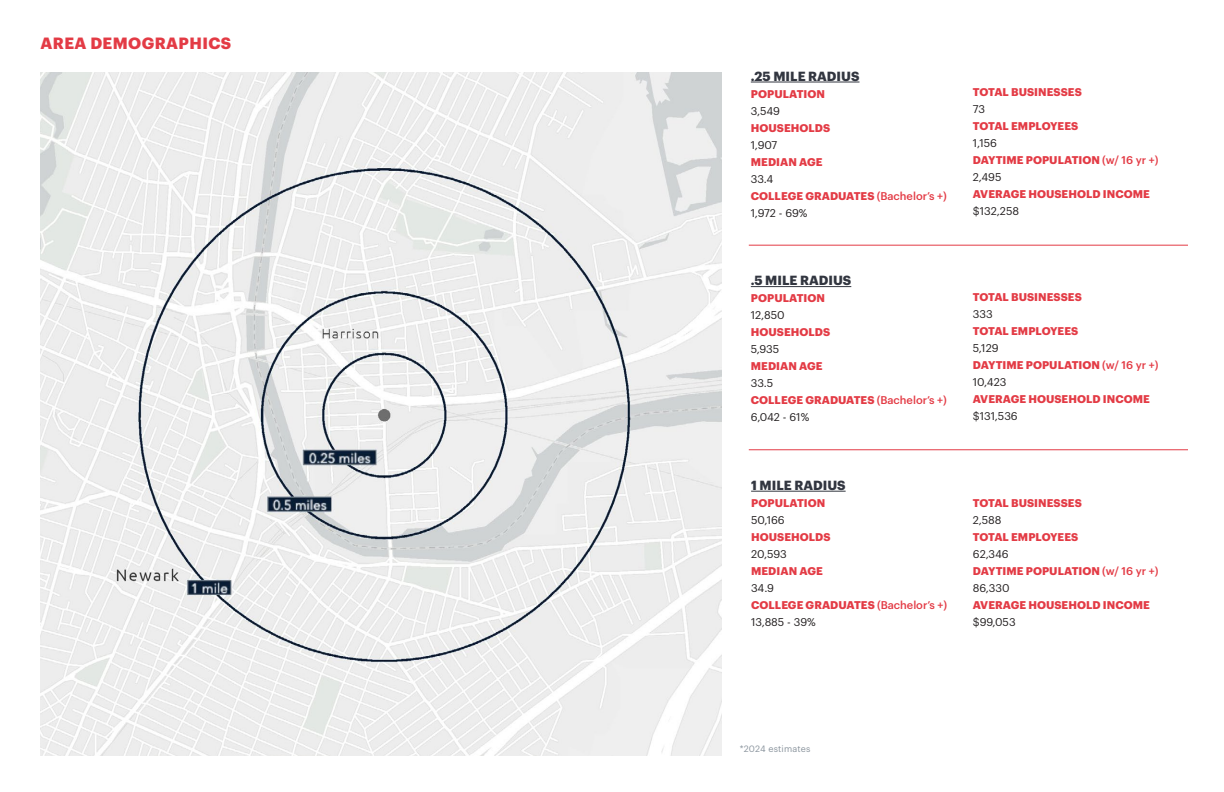
<style>
.page{position:relative;width:1224px;height:792px;background:#fff}
.page>*{position:absolute;margin:0;border:0;box-sizing:border-box;transform-origin:0 0}
.t1{font:700 16px "Graphik";letter-spacing:.025em;color:#e33b45}
.t2{font:700 13px "Graphik";color:#323640}
.t3{font:700 11px/17px "Graphik";letter-spacing:.005em;color:#e33b45}
.t4{font:11px "Graphik";letter-spacing:-.005em;color:#231f20}
.t5{font:9px "Graphik";letter-spacing:.02em;color:#8a949d}
.s1{font-weight:400;color:#231f20}
.s2{font-weight:500}
</style>
<div class="page">
<img style="left:40px;top:72px;width:682px;height:683px">
<hr style="left:751px;top:82px;width:109px;height:1px;background:#323640">
<hr style="left:749px;top:245px;width:439px;height:1px;background:#e33b45">
<hr style="left:749px;top:449px;width:439px;height:1px;background:#e33b45">
<hr style="left:751px;top:286px;width:100px;height:1px;background:#323640">
<hr style="left:751px;top:491px;width:95px;height:1px;background:#323640">
<h1 class="t1" style="left:41px;top:31px;width:192px">AREA DEMOGRAPHICS</h1>
<p class="t2" style="left:751px;top:66px;width:110px">.25 MILE RADIUS</p>
<p class="t3" style="left:751px;top:84px;width:76px">POPULATION</p>
<p class="t4" style="left:751px;top:102px;width:31px">3,549</p>
<p class="t3" style="left:751px;top:118px;width:81px">HOUSEHOLDS</p>
<p class="t4" style="left:751px;top:136px;width:28px">1,907</p>
<p class="t3" style="left:751px;top:152px;width:73px">MEDIAN AGE</p>
<p class="t3" style="left:751px;top:169px;width:198px"><span class="s1">33.4<br></span>COLLEGE GRADUATES <span class="s2">(Bachelor’s +)<br></span><span class="s1">1,972 - 69%</span></p>
<p class="t2" style="left:751px;top:271px;width:102px">.5 MILE RADIUS</p>
<p class="t3" style="left:751px;top:289px;width:76px">POPULATION</p>
<p class="t4" style="left:751px;top:307px;width:35px">12,850</p>
<p class="t3" style="left:751px;top:323px;width:81px">HOUSEHOLDS</p>
<p class="t4" style="left:751px;top:341px;width:30px">5,935</p>
<p class="t3" style="left:751px;top:357px;width:73px">MEDIAN AGE</p>
<p class="t3" style="left:751px;top:374px;width:198px"><span class="s1">33.5<br></span>COLLEGE GRADUATES <span class="s2">(Bachelor’s +)<br></span><span class="s1">6,042 - 61%</span></p>
<p class="t2" style="left:751px;top:475px;width:96px">1 MILE RADIUS</p>
<p class="t3" style="left:751px;top:493px;width:76px">POPULATION</p>
<p class="t4" style="left:751px;top:512px;width:35px">50,166</p>
<p class="t3" style="left:751px;top:527px;width:81px">HOUSEHOLDS</p>
<p class="t4" style="left:751px;top:546px;width:37px">20,593</p>
<p class="t3" style="left:751px;top:561px;width:73px">MEDIAN AGE</p>
<p class="t3" style="left:751px;top:578px;width:198px"><span class="s1">34.9<br></span>COLLEGE GRADUATES <span class="s2">(Bachelor’s +)<br></span><span class="s1">13,885 - 39%</span></p>
<p class="t3" style="left:973px;top:83px;width:110px">TOTAL BUSINESSES</p>
<p class="t4" style="left:973px;top:101px;width:14px">73</p>
<p class="t3" style="left:973px;top:117px;width:107px">TOTAL EMPLOYEES</p>
<p class="t3" style="left:973px;top:134px;width:187px"><span class="s1">1,156<br></span>DAYTIME POPULATION <span class="s2">(w/ 16 yr +)<br></span><span class="s1">2,495</span></p>
<p class="t3" style="left:973px;top:185px;width:179px">AVERAGE HOUSEHOLD INCOME</p>
<p class="t4" style="left:973px;top:203px;width:48px">$132,258</p>
<p class="t3" style="left:973px;top:287px;width:110px">TOTAL BUSINESSES</p>
<p class="t4" style="left:973px;top:305px;width:21px">333</p>
<p class="t3" style="left:973px;top:321px;width:107px">TOTAL EMPLOYEES</p>
<p class="t3" style="left:973px;top:338px;width:187px"><span class="s1">5,129<br></span>DAYTIME POPULATION <span class="s2">(w/ 16 yr +)<br></span><span class="s1">10,423</span></p>
<p class="t3" style="left:973px;top:389px;width:179px">AVERAGE HOUSEHOLD INCOME</p>
<p class="t4" style="left:973px;top:407px;width:46px">$131,536</p>
<p class="t3" style="left:973px;top:493px;width:110px">TOTAL BUSINESSES</p>
<p class="t4" style="left:973px;top:512px;width:30px">2,588</p>
<p class="t3" style="left:973px;top:527px;width:107px">TOTAL EMPLOYEES</p>
<p class="t3" style="left:973px;top:544px;width:187px"><span class="s1">62,346<br></span>DAYTIME POPULATION <span class="s2">(w/ 16 yr +)<br></span><span class="s1">86,330</span></p>
<p class="t3" style="left:973px;top:595px;width:179px">AVERAGE HOUSEHOLD INCOME</p>
<p class="t4" style="left:973px;top:614px;width:44px">$99,053</p>
<p class="t5" style="left:740px;top:742px;width:72px">*2024 estimates</p>
</div>
